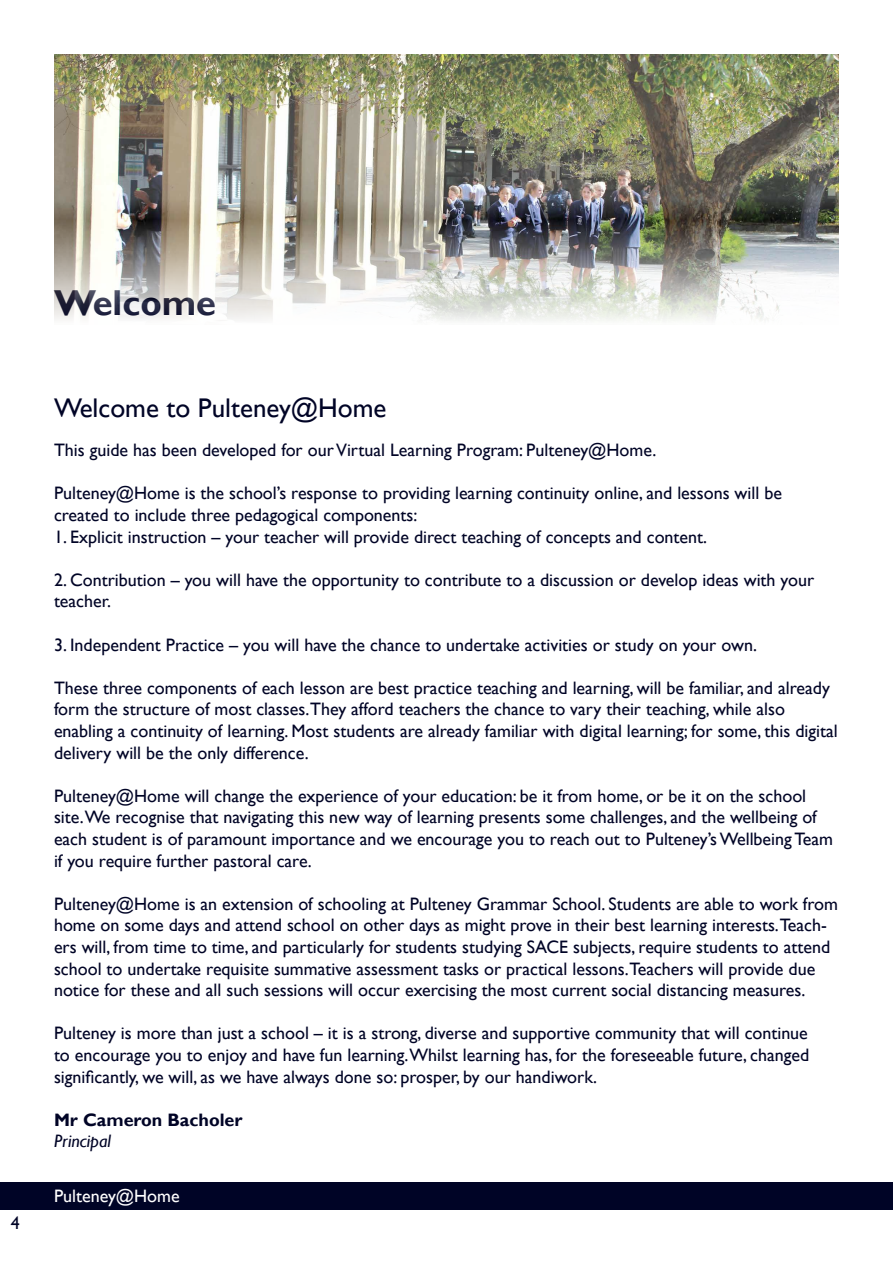
<style>
.page{position:relative;width:893px;height:1263px;background:#fff}
.page>*{position:absolute;margin:0;border:0;box-sizing:border-box;transform-origin:0 0}
.t1{font:700 36px "Gill Sans";color:#000426}
.t2{font:27px "Gill Sans";color:#000426}
.t3{font:18px/21.6px "Gill Sans";color:#000426}
.t4{font:700 18px "Gill Sans";color:#000426}
.t5{font:18px "Gill Sans";color:#fff}
.t6{font:italic 18px "Gill Sans";color:#000426}
</style>
<div class="page">
<div style="left:0;top:1182px;width:893px;height:27px;background:#000426"></div>
<img style="left:54px;top:54px;width:784px;height:267px">
<p class="t3" style="left:11px;top:1212px;width:11px">4</p>
<h1 class="t1" style="left:54px;top:281px;width:164px">Welcome</h1>
<h2 class="t2" style="left:54px;top:392px;width:334px">Welcome to Pulteney@Home</h2>
<p class="t3" style="left:54px;top:440px;width:604px">This guide has been developed for our Virtual Learning Program: Pulteney@Home.</p>
<p class="t3" style="left:54px;top:483px;width:729px">Pulteney@Home is the school’s response to providing learning continuity online, and lessons will be created to include three pedagogical components:</p>
<p class="t3" style="left:54px;top:526px;width:655px">1. Explicit instruction – your teacher will provide direct teaching of concepts and content.</p>
<p class="t3" style="left:54px;top:569px;width:762px">2. Contribution – you will have the opportunity to contribute to a discussion or develop ideas with your teacher.</p>
<p class="t3" style="left:54px;top:634px;width:704px">3. Independent Practice – you will have the chance to undertake activities or study on your own.</p>
<p class="t3" style="left:54px;top:677px;width:785px">These three components of each lesson are best practice teaching and learning, will be familiar, and already form the structure of most classes.They afford teachers the chance to vary their teaching, while also enabling a continuity of learning. Most students are already familiar with digital learning; for some, this digital delivery will be the only difference.</p>
<p class="t3" style="left:54px;top:785px;width:780px">Pulteney@Home will change the experience of your education: be it from home, or be it on the school site.We recognise that navigating this new way of learning presents some challenges, and the wellbeing of each student is of paramount importance and we encourage you to reach out to Pulteney’s Wellbeing Team if you require further pastoral care.</p>
<p class="t3" style="left:54px;top:893px;width:785px">Pulteney@Home is an extension of schooling at Pulteney Grammar School. Students are able to work from home on some days and attend school on other days as might prove in their best learning interests.Teach&shy;ers will, from time to time, and particularly for students studying SACE subjects, require students to attend school to undertake requisite summative assessment tasks or practical lessons.Teachers will provide due notice for these and all such sessions will occur exercising the most current social distancing measures.</p>
<p class="t3" style="left:54px;top:1023px;width:757px;text-align:justify">Pulteney is more than just a school – it is a strong, diverse and supportive community that will continue to encourage you to enjoy and have fun learning.Whilst learning has, for the foreseeable future, changed significantly, we will, as we have always done so: prosper, by our handiwork.</p>
<p class="t4" style="left:54px;top:1109px;width:190px">Mr Cameron Bacholer</p>
<p class="t6" style="left:54px;top:1131px;width:58px">Principal</p>
<p class="t5" style="left:54px;top:1185px;width:127px">Pulteney@Home</p>
</div>
